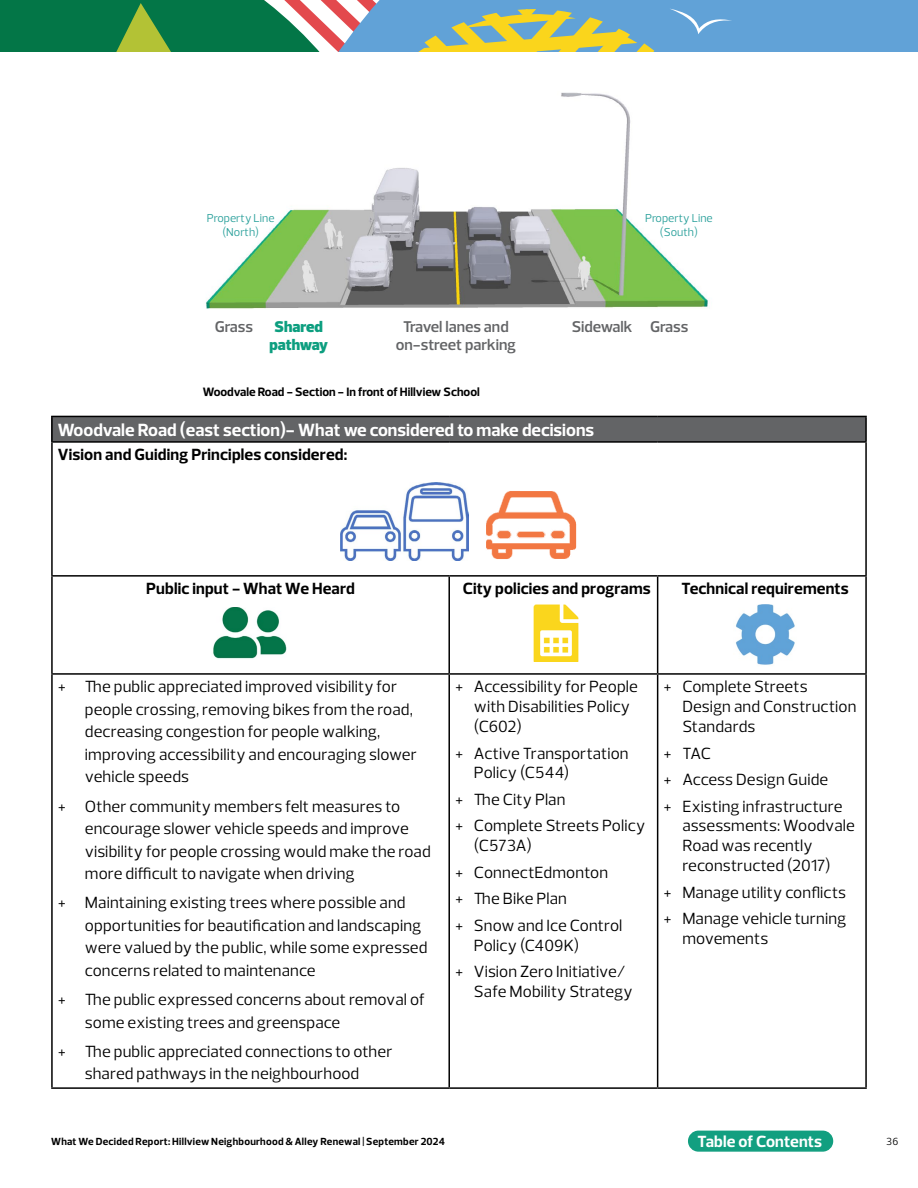
<style>
.page{position:relative;width:918px;height:1188px;background:#fff}
.page>*{position:absolute;margin:0;border:0;box-sizing:border-box;transform-origin:0 0}
.t1{font:700 18px "Prelo";color:#fff}
.t2{font:16.5px/22.5px "Prelo";letter-spacing:.005em;color:#000}
.t3{font:700 16.5px "Prelo";letter-spacing:.01em;color:#000}
.t4{font:700 16.5px "Prelo";letter-spacing:.005em;color:#fff}
.t5{font:600 15.9px/18.3px "Prelo";color:#636466;text-align:center}
.t6{font:900 15.9px "Prelo";color:#0c9e7f}
.t7{font:700 12.3px "Prelo";color:#000}
.t8{font:11.7px/14.1px "Prelo";color:#2aa09b;text-align:center}
.t9{font:700 10.5px "Prelo";letter-spacing:.025em;color:#000}
.t10{font:10.5px "Prelo";color:#000}
</style>
<div class="page">
<svg style="left:0;top:0;width:918px;height:51px;background:#619c94"></svg>
<div style="left:689px;top:1131px;width:143px;height:20px;background:#129f80;border-radius:10px"></div>
<div style="left:688px;top:1131px;width:145px;height:21px;border:2px solid #129f80;border-radius:10px"></div>
<div style="left:52px;top:416px;width:814px;height:26px;background:#636466"></div>
<hr style="left:51px;top:416px;width:398px;height:1px;background:#000">
<hr style="left:51px;top:417px;width:2px;height:24px;background:#000">
<hr style="left:449px;top:416px;width:209px;height:1px;background:#000">
<hr style="left:658px;top:416px;width:209px;height:1px;background:#000">
<hr style="left:865px;top:417px;width:2px;height:24px;background:#000">
<hr style="left:51px;top:441px;width:398px;height:2px;background:#000">
<hr style="left:51px;top:443px;width:2px;height:132px;background:#000">
<hr style="left:449px;top:441px;width:209px;height:2px;background:#000">
<hr style="left:658px;top:441px;width:209px;height:2px;background:#000">
<hr style="left:865px;top:443px;width:2px;height:132px;background:#000">
<hr style="left:51px;top:575px;width:398px;height:2px;background:#000">
<hr style="left:51px;top:577px;width:2px;height:96px;background:#000">
<hr style="left:449px;top:575px;width:209px;height:2px;background:#000">
<hr style="left:448px;top:577px;width:2px;height:96px;background:#000">
<hr style="left:658px;top:575px;width:209px;height:2px;background:#000">
<hr style="left:657px;top:577px;width:1px;height:96px;background:#000">
<hr style="left:865px;top:577px;width:2px;height:96px;background:#000">
<hr style="left:51px;top:673px;width:398px;height:2px;background:#000">
<hr style="left:51px;top:675px;width:2px;height:412px;background:#000">
<hr style="left:449px;top:673px;width:209px;height:2px;background:#000">
<hr style="left:448px;top:675px;width:2px;height:412px;background:#000">
<hr style="left:658px;top:673px;width:209px;height:2px;background:#000">
<hr style="left:657px;top:675px;width:1px;height:412px;background:#000">
<hr style="left:865px;top:675px;width:2px;height:412px;background:#000">
<hr style="left:51px;top:1087px;width:398px;height:2px;background:#000">
<hr style="left:449px;top:1087px;width:209px;height:2px;background:#000">
<hr style="left:658px;top:1087px;width:209px;height:2px;background:#000">
<img style="left:341px;top:482px;width:127px;height:78px">
<img style="left:486px;top:491px;width:91px;height:68px">
<img style="left:213px;top:607px;width:74px;height:52px">
<img style="left:533px;top:604px;width:46px;height:57px">
<img style="left:736px;top:604px;width:59px;height:61px">
<img style="left:206px;top:92px;width:504px;height:217px">
<p class="t8" style="left:207px;top:211px;width:69px">Property Line (North)</p>
<p class="t8" style="left:645px;top:211px;width:69px">Property Line (South)</p>
<p class="t5" style="left:215px;top:317px;width:40px">Grass</p>
<p class="t6" style="left:275px;top:316px;width:50px">Shared</p>
<p class="t5" style="left:572px;top:317px;width:118px">Sidewalk Grass</p>
<p class="t6" style="left:269px;top:335px;width:60px">pathway</p>
<p class="t5" style="left:396px;top:317px;width:122px">Travel lanes and on-street parking</p>
<p class="t7" style="left:203px;top:384px;width:278px">Woodvale Road - Section - In front of Hillview School</p>
<p class="t1" style="left:58px;top:419px;width:538px">Woodvale Road (east section)- What we considered to make decisions</p>
<p class="t3" style="left:58px;top:445px;width:291px">Vision and Guiding Principles considered:</p>
<p class="t3" style="left:146px;top:579px;width:210px">Public input - What We Heard</p>
<p class="t3" style="left:463px;top:579px;width:190px">City policies and programs</p>
<p class="t3" style="left:682px;top:579px;width:169px">Technical requirements</p>
<p class="t2" style="left:85px;top:676px;width:333px;text-indent:-27px">+ The public appreciated improved visibility for people crossing, removing bikes from the road, decreasing congestion for people walking, improving accessibility and encouraging slower vehicle speeds</p>
<p class="t2" style="left:85px;top:795px;width:347px;text-indent:-27px">+ Other community members felt measures to encourage slower vehicle speeds and improve visibility for people crossing would make the road more difficult to navigate when driving</p>
<p class="t2" style="left:85px;top:892px;width:344px;text-indent:-27px">+ Maintaining existing trees where possible and opportunities for beautification and landscaping were valued by the public, while some expressed concerns related to maintenance</p>
<p class="t2" style="left:85px;top:988px;width:341px;text-indent:-27px">+ The public expressed concerns about removal of some existing trees and greenspace</p>
<p class="t2" style="left:58px;top:1040px;width:336px;text-align:center">+ The public appreciated connections to other shared pathways in the neighbourhood</p>
<p class="t2" style="left:474px;top:677px;width:166px;line-height:19.8px;text-indent:-19px">+ Accessibility for People with Disabilities Policy (C602)</p>
<p class="t2" style="left:474px;top:743px;width:156px;line-height:19.8px;text-indent:-19px">+ Active Transportation<br>Policy (C544)</p>
<p class="t2" style="left:455px;top:786px;width:192px;line-height:26.5px">+ The City Plan<br>+ Complete Streets Policy</p>
<p class="t2" style="left:455px;top:833px;width:169px;line-height:26.5px;text-indent:19px">(C573A)<br>+ ConnectEdmonton<br>+ The Bike Plan<br>+ Snow and Ice Control</p>
<p class="t2" style="left:455px;top:932px;width:172px;line-height:26.5px;text-indent:19px">Policy (C409K)<br>+ Vision Zero Initiative/</p>
<p class="t2" style="left:474px;top:980px;width:160px">Safe Mobility Strategy</p>
<p class="t2" style="left:682px;top:677px;width:176px;line-height:19.8px;text-indent:-19px">+ Complete Streets<br>Design and Construction<br>Standards</p>
<p class="t2" style="left:664px;top:740px;width:180px;line-height:26.5px">+ TAC<br>+ Access Design Guide<br>+ Existing infrastructure</p>
<p class="t2" style="left:682px;top:816px;width:174px;line-height:19.8px">assessments: Woodvale<br>Road was recently reconstructed (2017)</p>
<p class="t2" style="left:664px;top:879px;width:184px;line-height:26.5px">+ Manage utility conflicts + Manage vehicle turning</p>
<p class="t2" style="left:682px;top:927px;width:87px">movements</p>
<p class="t9" style="left:51px;top:1135px;width:395px">What We Decided Report: Hillview Neighbourhood &amp; Alley Renewal | September 2024</p>
<p class="t4" style="left:698px;top:1131px;width:126px">Table of Contents</p>
<p class="t10" style="left:886px;top:1135px;width:14px">36</p>
</div>
